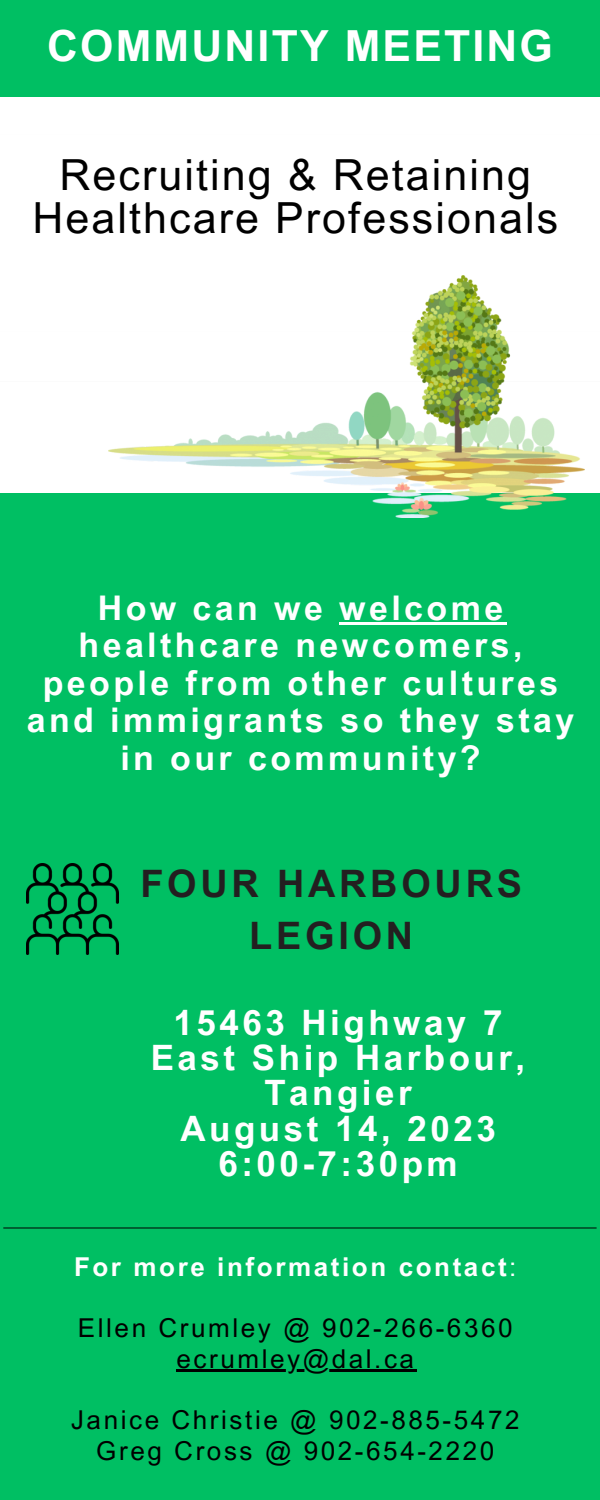
<style>
.page{position:relative;width:600px;height:1500px;background:#00bf63}
.page>*{position:absolute;margin:0;border:0;box-sizing:border-box;transform-origin:0 0}
.t1{font:42.9px/43.5px "Arial MT Pro";letter-spacing:.05em;color:#000;text-align:center}
.t2{font:700 42.9px "Arial MT Pro";letter-spacing:.05em;color:#fff}
.t3{font:700 37.8px/52.5px "Arial MT Pro";letter-spacing:.1em;color:#231f20;text-align:center}
.t4{font:700 35px/35.2px "Arial MT Pro";letter-spacing:.1em;color:#fff;text-align:center}
.t5{font:700 34px/37.5px "Arial MT Pro";letter-spacing:.1em;color:#fff;text-align:center}
.t6{font:26px "Arial MT Pro";letter-spacing:.1em;color:#000}
.t7{font:700 26px "Arial MT Pro";letter-spacing:.1em;color:#fff}
.s1{font-weight:400}
</style>
<div class="page">
<div style="left:0;top:97px;width:600px;height:396px;background:#fff"></div>
<img style="left:108px;top:276px;width:476px;height:241px">
<hr style="left:177px;top:1369px;width:240px;height:3px;background:#000">
<hr style="left:339px;top:622px;width:168px;height:3px;background:#fff">
<img style="left:27px;top:863px;width:91px;height:92px">
<hr style="left:4px;top:1228px;width:592px;height:1px;background:#010101">
<p class="t2" style="left:47px;top:30px;width:507px">COMMUNITY MEETING</p>
<h2 class="t1" style="left:32px;top:158px;width:527px">Recruiting &amp; Retaining<br>Healthcare Professionals</h2>
<p class="t5" style="left:27px;top:593px;width:549px">How can we welcome healthcare newcomers, people from other cultures and immigrants so they stay in our community?</p>
<p class="t3" style="left:140px;top:862px;width:383px">FOUR HARBOURS<br>LEGION</p>
<p class="t4" style="left:151px;top:1009px;width:376px">15463 Highway 7<br>East Ship Harbour,<br>Tangier<br>August 14, 2023<br>6:00-7:30pm</p>
<p class="t7" style="left:74px;top:1257px;width:444px">For more information contact<span class="s1">:</span></p>
<h5 class="t6" style="left:78px;top:1318px;width:436px">Ellen Crumley @ 902-266-6360</h5>
<p class="t6" style="left:177px;top:1349px;width:239px">ecrumley@dal.ca</p>
<h3 class="t6" style="left:71px;top:1410px;width:450px">Janice Christie @ 902-885-5472</h3>
<h4 class="t6" style="left:96px;top:1441px;width:399px">Greg Cross @ 902-654-2220</h4>
</div>
